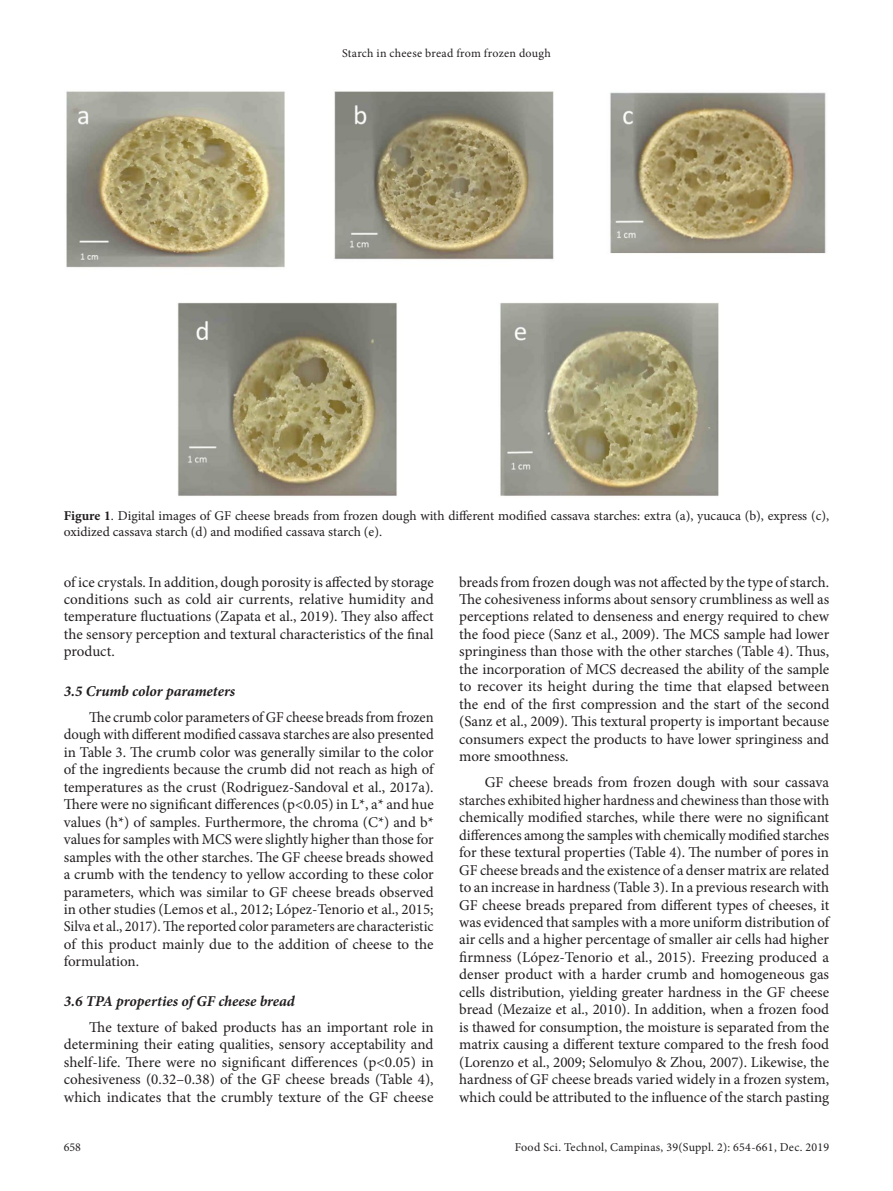
<style>
.page{position:relative;width:893px;height:1191px;background:#fff}
.page>*{position:absolute;margin:0;border:0;box-sizing:border-box;transform-origin:0 0}
.Paragraph{font:15px/17.4px "Minion Pro";color:#231f20;text-align:justify}
.Heading2{font:italic 700 15px "Minion Pro";letter-spacing:-.005em;color:#231f20}
.FigureCaption{font:13.5px/16.2px "Minion Pro";color:#231f20}
.t1{font:12px "Minion Pro";letter-spacing:.025em;color:#231f20}
.s1{font-weight:700}
</style>
<div class="page">
<img style="left:66px;top:91px;width:760px;height:406px">
<p class="t1" style="left:342px;top:45px;width:210px">Starch in cheese bread from frozen dough</p>
<p class="FigureCaption" style="left:64px;top:508px;width:767px"><span class="s1">Figure 1</span>. Digital images of GF cheese breads from frozen dough with different modified cassava starches: extra (a), yucauca (b), express (c), oxidized cassava starch (d) and modified cassava starch (e).</p>
<p class="Paragraph" style="left:64px;top:573px;width:371px">of ice crystals. In addition, dough porosity is affected by storage conditions such as cold air currents, relative humidity and temperature fluctuations (Zapata et al., 2019). They also affect the sensory perception and textural characteristics of the final product.</p>
<p class="Heading2" style="left:64px;top:680px;width:173px">3.5 Crumb color parameters</p>
<p class="Paragraph" style="left:64px;top:708px;width:371px;text-indent:26px">The crumb color parameters of GF cheese breads from frozen dough with different modified cassava starches are also presented in Table 3. The crumb color was generally similar to the color of the ingredients because the crumb did not reach as high of temperatures as the crust (Rodriguez-Sandoval et al., 2017a).<br>There were no significant differences (p&lt;0.05) in L*, a* and hue values (h*) of samples. Furthermore, the chroma (C*) and b* values for samples with MCS were slightly higher than those for samples with the other starches. The GF cheese breads showed a crumb with the tendency to yellow according to these color parameters, which was similar to GF cheese breads observed in other studies (Lemos et al., 2012; López-Tenorio et al., 2015; Silva et al., 2017). The reported color parameters are characteristic of this product mainly due to the addition of cheese to the formulation.</p>
<p class="Heading2" style="left:64px;top:990px;width:233px">3.6 TPA properties of GF cheese bread</p>
<p class="Paragraph" style="left:64px;top:1018px;width:372px;text-indent:26px">The texture of baked products has an important role in determining their eating qualities, sensory acceptability and shelf-life. There were no significant differences (p&lt;0.05) in cohesiveness (0.32–0.38) of the GF cheese breads (Table 4), which indicates that the crumbly texture of the GF cheese</p>
<p class="Paragraph" style="left:459px;top:573px;width:372px">breads from frozen dough was not affected by the type of starch.<br>The cohesiveness informs about sensory crumbliness as well as perceptions related to denseness and energy required to chew the food piece (Sanz et al., 2009). The MCS sample had lower springiness than those with the other starches (Table 4). Thus, the incorporation of MCS decreased the ability of the sample to recover its height during the time that elapsed between the end of the first compression and the start of the second (Sanz et al., 2009). This textural property is important because consumers expect the products to have lower springiness and more smoothness.</p>
<p class="Paragraph" style="left:459px;top:774px;width:371px;text-indent:26px">GF cheese breads from frozen dough with sour cassava starches exhibited higher hardness and chewiness than those with chemically modified starches, while there were no significant differences among the samples with chemically modified starches for these textural properties (Table 4). The number of pores in GF cheese breads and the existence of a denser matrix are related to an increase in hardness (Table 3). In a previous research with GF cheese breads prepared from different types of cheeses, it was evidenced that samples with a more uniform distribution of air cells and a higher percentage of smaller air cells had higher firmness (López-Tenorio et al., 2015). Freezing produced a denser product with a harder crumb and homogeneous gas cells distribution, yielding greater hardness in the GF cheese bread (Mezaize et al., 2010). In addition, when a frozen food is thawed for consumption, the moisture is separated from the matrix causing a different texture compared to the fresh food (Lorenzo et al., 2009; Selomulyo &amp; Zhou, 2007). Likewise, the hardness of GF cheese breads varied widely in a frozen system, which could be attributed to the influence of the starch pasting</p>
<p class="t1" style="left:515px;top:1139px;width:316px">Food Sci. Technol, Campinas, 39(Suppl. 2): 654-661, Dec. 2019</p>
</div>
